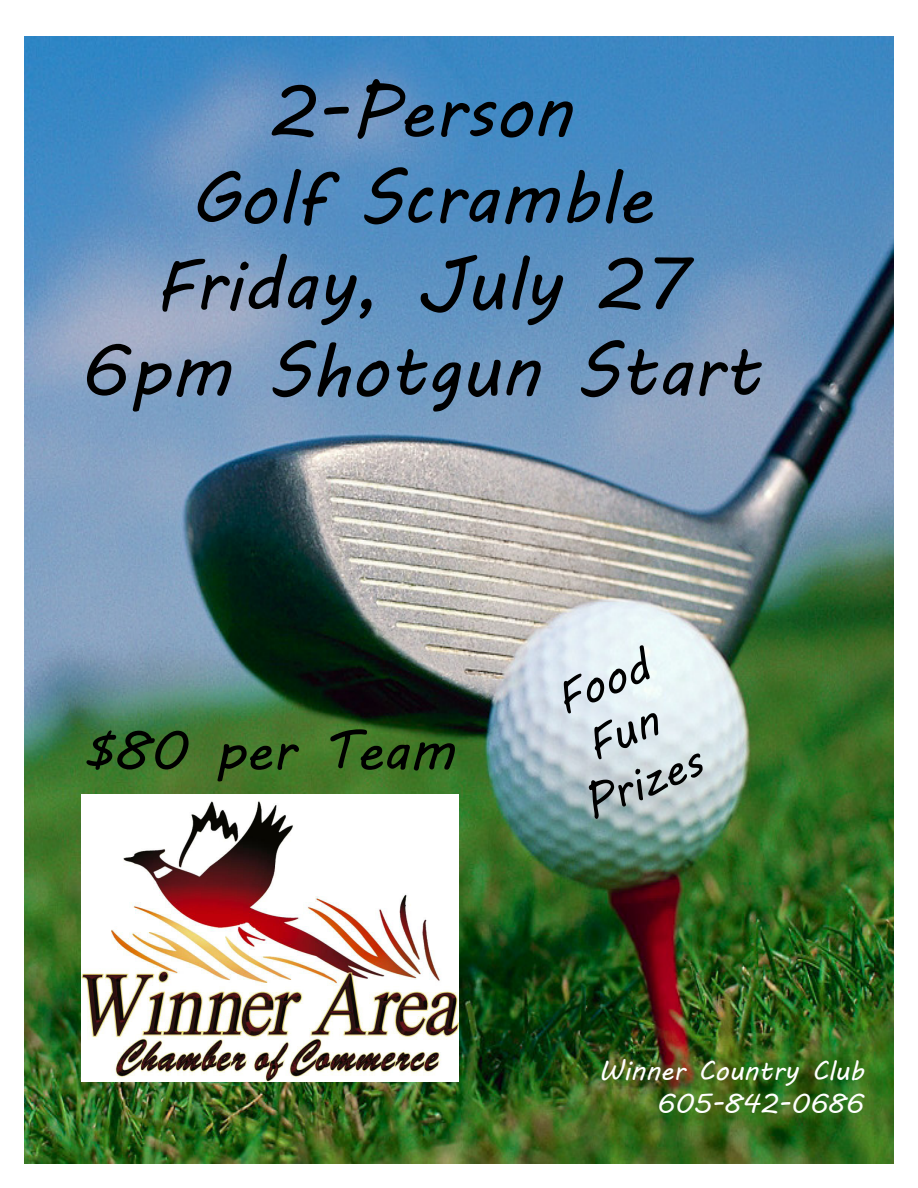
<style>
.page{position:relative;width:918px;height:1188px;background:#fff}
.page>*{position:absolute;margin:0;border:0;box-sizing:border-box;transform-origin:0 0}
.t1{font:72px/86.4px "MV Boli";color:#000;text-align:center}
.t2{font:54px "MV Boli";color:#000}
.t3{font:45px/54px "MV Boli";color:#000;text-align:center}
.t4{font:27px/32.4px "MV Boli";color:#fff;text-align:right}
</style>
<div class="page">
<img style="left:25px;top:36px;width:868px;height:1127px">
<img style="left:81px;top:795px;width:378px;height:287px">
<p class="t1" style="left:81px;top:67px;width:681px">2-Person<br>Golf Scramble<br>Friday, July 27<br>6pm Shotgun Start</p>
<p class="t2" style="left:85px;top:714px;width:372px">$80 per Team</p>
<p class="t3" style="left:534px;top:679px;width:125px;rotate:-22deg">Food<br>Fun<br>Prizes</p>
<p class="t4" style="left:599px;top:1054px;width:267px">Winner Country Club<br>605-842-0686</p>
</div>
